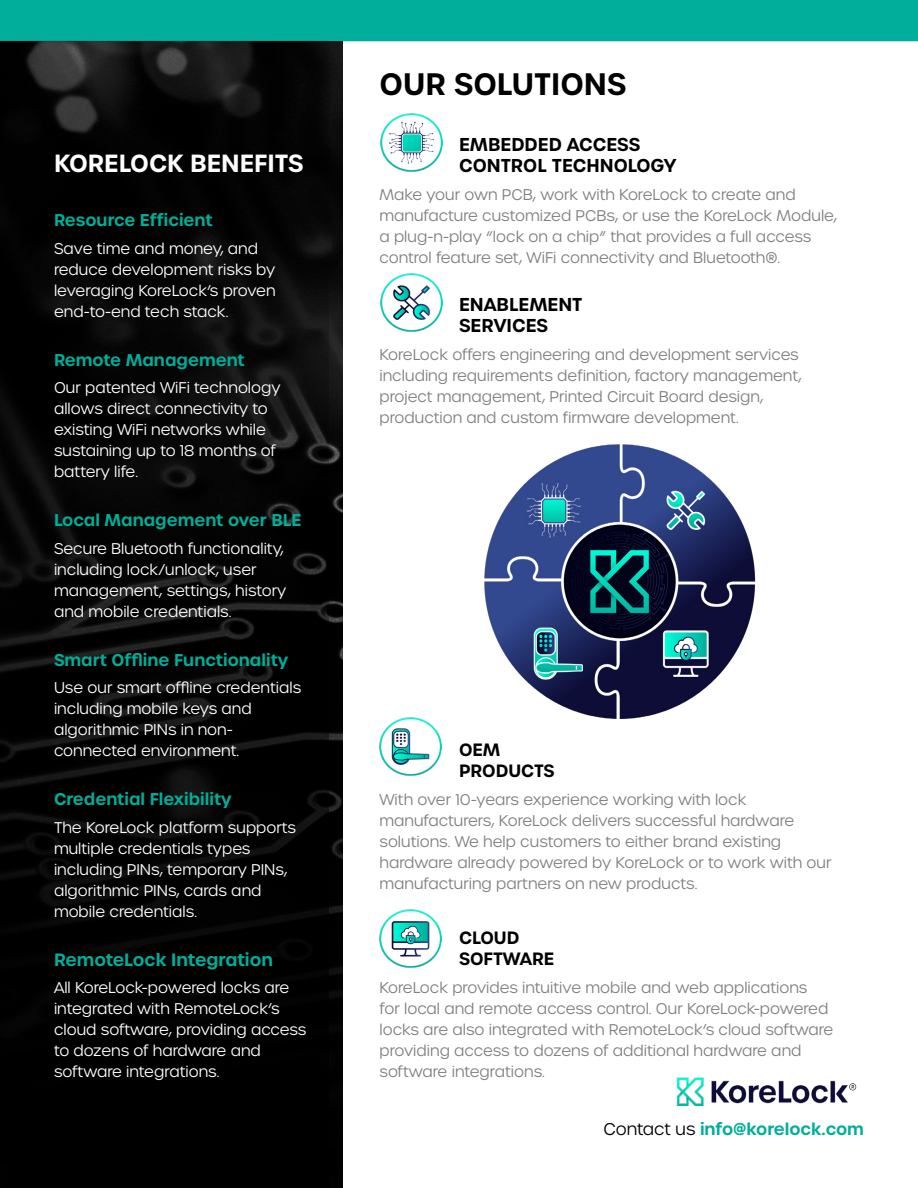
<style>
.page{position:relative;width:918px;height:1188px;background:#fff}
.page>*{position:absolute;margin:0;border:0;box-sizing:border-box;transform-origin:0 0}
.t1{font:600 30px "Urbane";color:#000}
.t2{font:600 24px "Urbane";color:#fff}
.t3{font:600 18px/21px "Urbane";color:#000}
.t4{font:600 17.25px/21px "Urbane";color:#000}
.t5{font:600 17.25px "Urbane";color:#00ae9a}
.t6{font:600 16.5px "Urbane";color:#00ae9a}
.t7{font:600 16.5px "Urbane";color:#00ae9b}
.t8{font:300 15px/21px "Urbane";color:#808080}
.t9{font:300 15px/21px "Urbane";color:#fff}
.s1{font-weight:300;color:#000}
</style>
<div class="page">
<div style="left:0;top:0;width:918px;height:41px;background:#00ae9b"></div>
<img style="left:676px;top:1077px;width:181px;height:29px">
<img style="left:328px;top:41px;width:14px;height:1147px">
<img style="left:484px;top:444px;width:272px;height:275px">
<img style="left:0;top:41px;width:328px;height:1147px">
<img style="left:381px;top:113px;width:61px;height:59px">
<img style="left:381px;top:273px;width:61px;height:59px">
<img style="left:380px;top:718px;width:62px;height:58px">
<img style="left:380px;top:909px;width:62px;height:58px">
<p class="t2" style="left:54px;top:147px;width:251px">KORELOCK BENEFITS</p>
<p class="t6" style="left:54px;top:209px;width:160px">Resource Efficient</p>
<p class="t9" style="left:54px;top:238px;width:223px">Save time and money, and reduce development risks by leveraging KoreLock’s proven end-to-end tech stack.</p>
<p class="t6" style="left:54px;top:348px;width:192px">Remote Management</p>
<p class="t9" style="left:54px;top:377px;width:228px">Our patented WiFi technology allows direct connectivity to existing WiFi networks while sustaining up to 18 months of battery life.</p>
<p class="t6" style="left:54px;top:509px;width:249px">Local Management over BLE</p>
<p class="t9" style="left:54px;top:538px;width:234px">Secure Bluetooth functionality, including lock/unlock, user management, settings, history and mobile credentials.</p>
<p class="t6" style="left:54px;top:648px;width:236px">Smart Offline Functionality</p>
<p class="t9" style="left:54px;top:677px;width:249px">Use our smart offline credentials including mobile keys and algorithmic PINs in non&shy;connected environment.</p>
<p class="t6" style="left:54px;top:788px;width:179px">Credential Flexibility</p>
<p class="t9" style="left:54px;top:817px;width:244px">The KoreLock platform supports multiple credentials types including PINs, temporary PINs, algorithmic PINs, cards and mobile credentials.</p>
<p class="t5" style="left:54px;top:948px;width:221px">RemoteLock Integration</p>
<p class="t9" style="left:54px;top:977px;width:254px">All KoreLock-powered locks are integrated with RemoteLock’s cloud software, providing access to dozens of hardware and software integrations.</p>
<p class="t1" style="left:380px;top:64px;width:248px">OUR SOLUTIONS</p>
<p class="t3" style="left:459px;top:134px;width:219px">EMBEDDED ACCESS<br>CONTROL TECHNOLOGY</p>
<p class="t8" style="left:380px;top:184px;width:459px">Make your own PCB, work with KoreLock to create and manufacture customized PCBs, or use the KoreLock Module, a plug-n-play “lock on a chip” that provides a full access control feature set, WiFi connectivity and Bluetooth®.</p>
<p class="t3" style="left:459px;top:294px;width:125px">ENABLEMENT<br>SERVICES</p>
<p class="t8" style="left:380px;top:344px;width:424px">KoreLock offers engineering and development services including requirements definition, factory management, project management, Printed Circuit Board design, production and custom firmware development.</p>
<p class="t4" style="left:459px;top:739px;width:97px">OEM<br>PRODUCTS</p>
<p class="t8" style="left:380px;top:789px;width:454px">With over 10-years experience working with lock manufacturers, KoreLock delivers successful hardware solutions. We help customers to either brand existing hardware already powered by KoreLock or to work with our manufacturing partners on new products.</p>
<p class="t4" style="left:459px;top:928px;width:97px">CLOUD<br>SOFTWARE</p>
<p class="t8" style="left:380px;top:977px;width:455px">KoreLock provides intuitive mobile and web applications<br>for local and remote access control. Our KoreLock-powered locks are also integrated with RemoteLock’s cloud software providing access to dozens of additional hardware and software integrations.</p>
<p class="t7" style="left:603px;top:1117px;width:262px"><span class="s1">Contact us</span> info@korelock.com</p>
</div>
